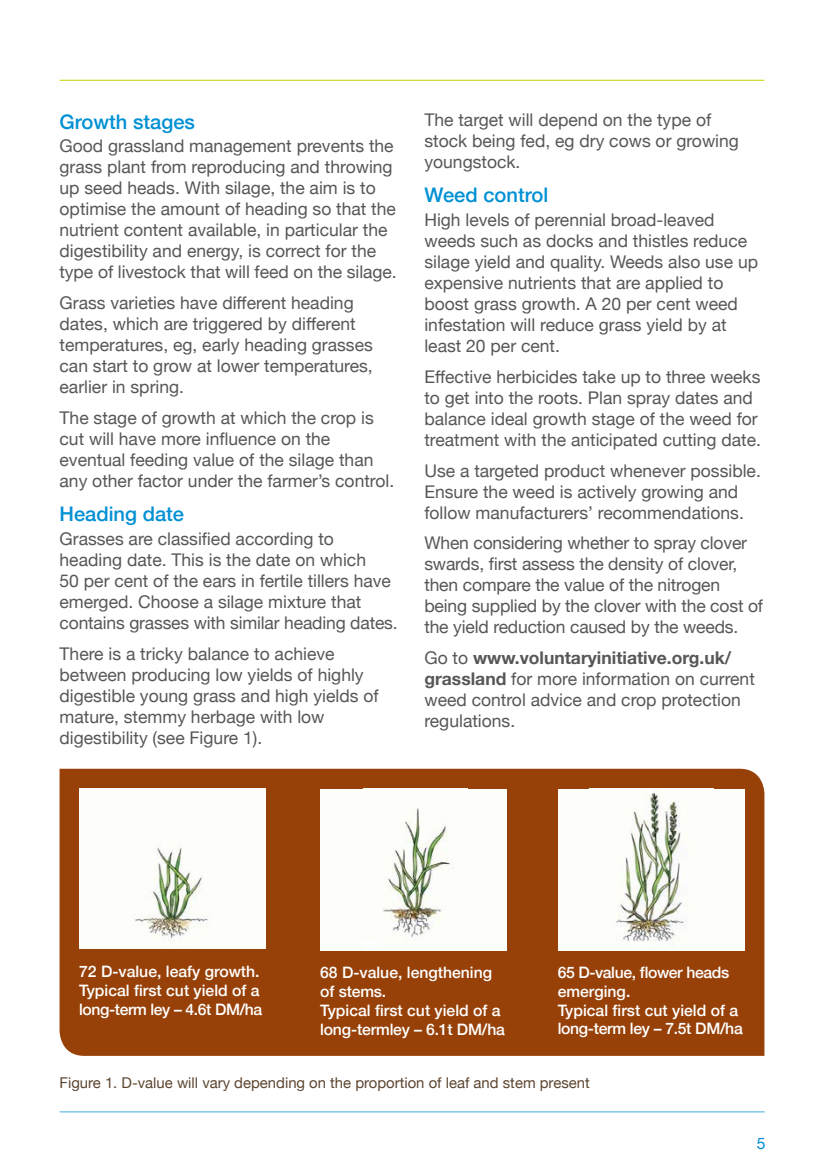
<style>
.page{position:relative;width:824px;height:1171px;background:#fff}
.page>*{position:absolute;margin:0;border:0;box-sizing:border-box;transform-origin:0 0}
.BLUE_SUB_HEADING_1{font:500 20.12px "Helvetica Neue";color:#0090d4}
.MAIN_BODY{font:17.5px/21px "Helvetica Neue";color:#575756}
.WHITE_PULLOUTS_MED{font:500 15.75px/18.9px "Helvetica Neue";color:#fff}
.WHITE_PULLOUTS_MED-2{font:500 15.75px/18.9px "Helvetica Neue";letter-spacing:-.02em;color:#fff}
.t1{font:15.75px "Helvetica Neue";color:#0090d4}
.MAIN_CAPTION{font:14.88px "Helvetica Neue";color:#5c4530}
.s1{font-weight:700}
</style>
<div class="page">
<hr style="left:60px;top:1111px;width:704px;height:1px;background:#0090d4">
<hr style="left:60px;top:80px;width:704px;height:1px;background:#c8d300">
<div style="left:60px;top:769px;width:704px;height:287px;background:#974108"></div>
<div style="left:320px;top:789px;width:186px;height:161px;background:#fdfefa"></div>
<img style="left:383px;top:808px;width:67px;height:130px">
<div style="left:79px;top:789px;width:186px;height:160px;background:#fdfefa"></div>
<img style="left:135px;top:847px;width:73px;height:94px">
<div style="left:558px;top:789px;width:186px;height:161px;background:#fdfefa"></div>
<img style="left:616px;top:792px;width:69px;height:150px">
<p class="BLUE_SUB_HEADING_1" style="left:60px;top:105px;width:137px">Growth stages</p>
<p class="MAIN_BODY" style="left:60px;top:137px;width:338px">Good grassland management prevents the grass plant from reproducing and throwing up seed heads. With silage, the aim is to optimise the amount of heading so that the nutrient content available, in particular the digestibility and energy, is correct for the type of livestock that will feed on the silage.</p>
<p class="MAIN_BODY" style="left:60px;top:293px;width:315px">Grass varieties have different heading dates, which are triggered by different temperatures, eg, early heading grasses can start to grow at lower temperatures, earlier in spring.</p>
<p class="MAIN_BODY" style="left:60px;top:408px;width:336px">The stage of growth at which the crop is cut will have more influence on the eventual feeding value of the silage than any other factor under the farmer’s control.</p>
<p class="BLUE_SUB_HEADING_1" style="left:60px;top:498px;width:126px">Heading date</p>
<p class="MAIN_BODY" style="left:60px;top:529px;width:339px">Grasses are classified according to heading date. This is the date on which<br>50 per cent of the ears in fertile tillers have emerged. Choose a silage mixture that contains grasses with similar heading dates.</p>
<p class="MAIN_BODY" style="left:60px;top:644px;width:320px">There is a tricky balance to achieve between producing low yields of highly digestible young grass and high yields of mature, stemmy herbage with low digestibility (see Figure 1).</p>
<p class="MAIN_BODY" style="left:424px;top:110px;width:316px">The target will depend on the type of stock being fed, eg dry cows or growing youngstock.</p>
<p class="BLUE_SUB_HEADING_1" style="left:424px;top:179px;width:125px">Weed control</p>
<p class="MAIN_BODY" style="left:424px;top:210px;width:335px">High levels of perennial broad-leaved weeds such as docks and thistles reduce silage yield and quality. Weeds also use up expensive nutrients that are applied to boost grass growth. A 20 per cent weed infestation will reduce grass yield by at least 20 per cent.</p>
<p class="MAIN_BODY" style="left:424px;top:367px;width:338px">Effective herbicides take up to three weeks to get into the roots. Plan spray dates and balance ideal growth stage of the weed for treatment with the anticipated cutting date.</p>
<p class="MAIN_BODY" style="left:424px;top:461px;width:338px">Use a targeted product whenever possible.<br>Ensure the weed is actively growing and follow manufacturers’ recommendations.</p>
<p class="MAIN_BODY" style="left:424px;top:534px;width:340px">When considering whether to spray clover swards, first assess the density of clover, then compare the value of the nitrogen being supplied by the clover with the cost of the yield reduction caused by the weeds.</p>
<p class="MAIN_BODY" style="left:424px;top:649px;width:332px">Go to <span class="s1">www.voluntaryinitiative.org.uk/ grassland</span> for more information on current weed control advice and crop protection regulations.</p>
<p class="WHITE_PULLOUTS_MED" style="left:79px;top:961px;width:185px">72 D-value, leafy growth.<br>Typical first cut yield of a long-term ley – 4.6t DM/ha</p>
<p class="WHITE_PULLOUTS_MED" style="left:320px;top:961px;width:186px">68 D-value, lengthening of stems.<br>Typical first cut yield of a long-termley – 6.1t DM/ha</p>
<p class="WHITE_PULLOUTS_MED-2" style="left:557px;top:961px;width:186px">65 D-value, flower heads emerging.<br>Typical first cut yield of a long-term ley – 7.5t DM/ha</p>
<p class="MAIN_CAPTION" style="left:60px;top:1072px;width:531px">Figure 1. D-value will vary depending on the proportion of leaf and stem present</p>
<p class="t1" style="left:756px;top:1131px;width:10px">5</p>
</div>
